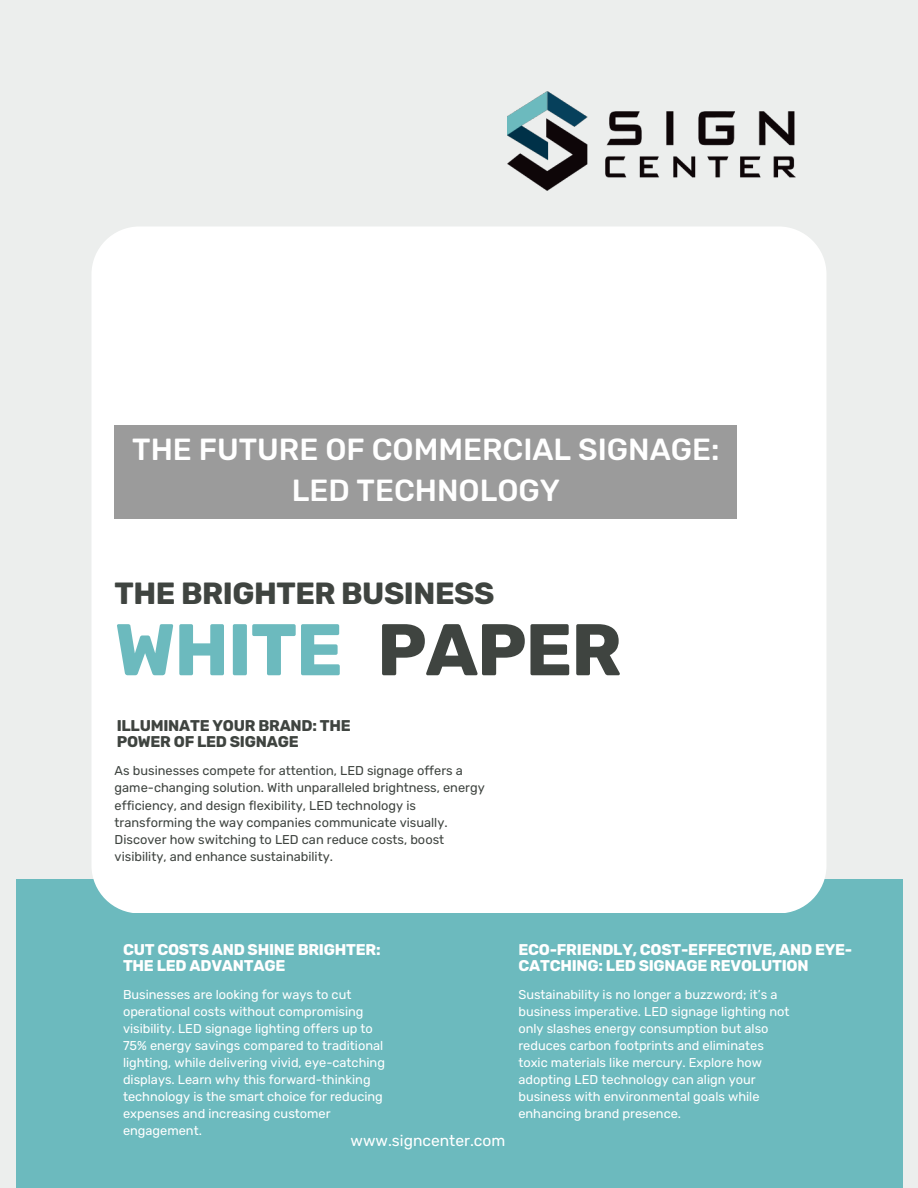
<style>
.page{position:relative;width:918px;height:1188px;background:#eceeed}
.page>*{position:absolute;margin:0;border:0;box-sizing:border-box;transform-origin:0 0}
.t1{font:700 73.05px "Rubik";letter-spacing:-.015em;color:#6cbabe}
.t2{font:700 73.05px "Rubik";letter-spacing:-.015em;color:#3f4440}
.t3{font:500 30.45px/41.7px "Rubik";color:#fff;text-align:center}
.t4{font:700 30.45px "Rubik";letter-spacing:-.015em;color:#3f4440}
.t5{font:15.6px "Rubik";color:#fff}
.t6{font:700 15.45px/15.9px "Rubik";letter-spacing:-.015em;color:#fff}
.t7{font:700 15.45px/15.9px "Rubik";letter-spacing:-.015em;color:#3f4440}
.t8{font:12.75px/17.1px "Rubik";color:#fff}
.t9{font:12.75px/17.1px "Rubik";color:#3f4440}
</style>
<div class="page">
<div style="left:16px;top:879px;width:886px;height:309px;background:#6cbabe"></div>
<div style="left:91px;top:226px;width:736px;height:687px;background:#fff;border-radius:48px"></div>
<div style="left:115px;top:425px;width:622px;height:93px;background:#9b9b9b"></div>
<img style="left:507px;top:92px;width:288px;height:99px">
<p class="t3" style="left:132px;top:429px;width:589px">THE FUTURE OF COMMERCIAL SIGNAGE:<br>LED TECHNOLOGY</p>
<p class="t4" style="left:115px;top:575px;width:381px">THE BRIGHTER BUSINESS</p>
<h2 class="t1" style="left:115px;top:607px;width:230px">WHITE</h2>
<h2 class="t2" style="left:377px;top:607px;width:246px">PAPER</h2>
<h1 class="t7" style="left:117px;top:718px;width:236px">ILLUMINATE YOUR BRAND: THE<br>POWER OF LED SIGNAGE</h1>
<h1 class="t9" style="left:115px;top:763px;width:372px">As businesses compete for attention, LED signage offers a game-changing solution. With unparalleled brightness, energy efficiency, and design flexibility, LED technology is transforming the way companies communicate visually.<br>Discover how switching to LED can reduce costs, boost visibility, and enhance sustainability.</h1>
<h3 class="t6" style="left:123px;top:942px;width:259px">CUT COSTS AND SHINE BRIGHTER:<br>THE LED ADVANTAGE</h3>
<p class="t8" style="left:123px;top:986px;width:263px">Businesses are looking for ways to cut operational costs without compromising visibility. LED signage lighting offers up to 75% energy savings compared to traditional lighting, while delivering vivid, eye-catching displays. Learn why this forward-thinking technology is the smart choice for reducing expenses and increasing customer engagement.</p>
<p class="t5" style="left:351px;top:1132px;width:156px">www.signcenter.com</p>
<h3 class="t6" style="left:518px;top:942px;width:335px">ECO-FRIENDLY, COST-EFFECTIVE, AND EYE-<br>CATCHING: LED SIGNAGE REVOLUTION</h3>
<h3 class="t8" style="left:518px;top:986px;width:273px">Sustainability is no longer a buzzword; it’s a business imperative. LED signage lighting not only slashes energy consumption but also reduces carbon footprints and eliminates toxic materials like mercury. Explore how adopting LED technology can align your business with environmental goals while enhancing brand presence.</h3>
</div>
